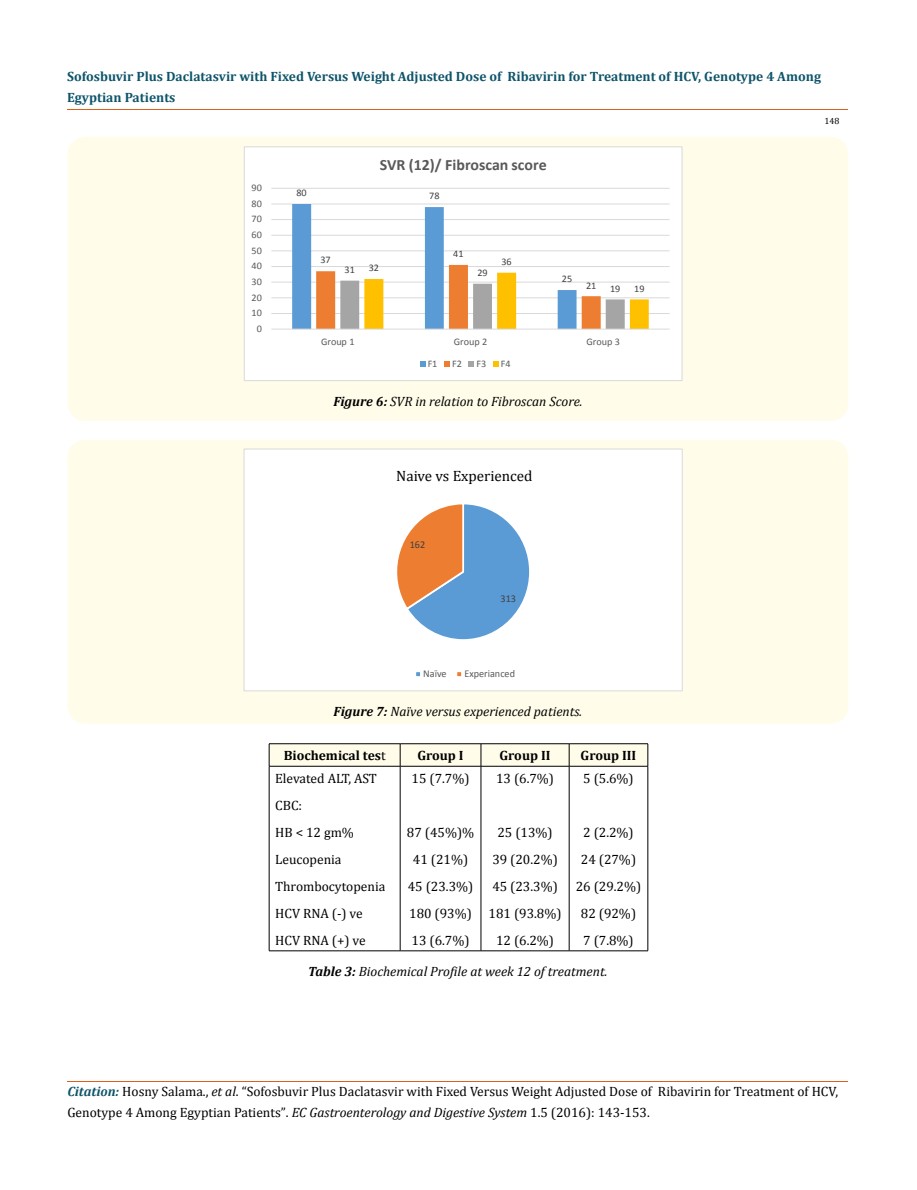
<style>
.page{position:relative;width:917px;height:1190px;background:#fff}
.page>*{position:absolute;margin:0;border:0;box-sizing:border-box;transform-origin:0 0}
.t1{font:700 15.75px "Calibri";color:#595959}
.t2{font:15px "Cambria";color:#000}
.t3{font:13.5px/27px "Cambria";color:#000;text-align:center}
.t4{font:italic 13.5px "Cambria";color:#000}
.t5{font:700 13.5px/21px "Cambria";color:#0e546a}
.t6{font:700 13.5px "Cambria";color:#000}
.t7{font:10.35px "Calibri";color:#595959}
.t8{font:10.35px "Calibri";color:#404040}
.t9{font:10.05px "Calibri";letter-spacing:-.005em;color:#595959}
.t10{font:10.05px "Calibri";color:#404040}
.t11{font:9px "Cambria";color:#000}
.s1{font-weight:700}
.s2{font-weight:400}
.s3{font-weight:700;font-style:italic;color:#0e546a}
.s4{font-style:italic}
.s5{font-size:13.35px}
</style>
<div class="page">
<svg style="left:269px;top:743px;width:379px;height:23px;background:#eeecd9"></svg>
<hr style="left:269px;top:766px;width:131px;height:1px;background:#000">
<hr style="left:269px;top:766px;width:1px;height:184px;background:#000">
<hr style="left:400px;top:766px;width:81px;height:1px;background:#000">
<hr style="left:400px;top:766px;width:1px;height:184px;background:#000">
<hr style="left:481px;top:766px;width:88px;height:1px;background:#000">
<hr style="left:480px;top:766px;width:1px;height:184px;background:#000">
<hr style="left:569px;top:766px;width:79px;height:1px;background:#000">
<hr style="left:569px;top:766px;width:1px;height:184px;background:#000">
<hr style="left:647px;top:766px;width:1px;height:184px;background:#000">
<hr style="left:269px;top:950px;width:131px;height:1px;background:#000">
<hr style="left:400px;top:950px;width:81px;height:1px;background:#000">
<hr style="left:481px;top:950px;width:88px;height:1px;background:#000">
<hr style="left:569px;top:950px;width:79px;height:1px;background:#000">
<hr style="left:68px;top:1081px;width:780px;height:1px;background:#e05d1a">
<div style="left:68px;top:137px;width:780px;height:284px;background:#fffde9;border-radius:18px"></div>
<div style="left:244px;top:147px;width:438px;height:233px;background:#fff"></div>
<hr style="left:271px;top:313px;width:398px;height:1px;background:#d9d9d9">
<hr style="left:271px;top:297px;width:398px;height:1px;background:#d9d9d9">
<hr style="left:271px;top:282px;width:398px;height:1px;background:#d9d9d9">
<hr style="left:271px;top:266px;width:398px;height:1px;background:#d9d9d9">
<hr style="left:271px;top:250px;width:398px;height:1px;background:#d9d9d9">
<hr style="left:271px;top:235px;width:398px;height:1px;background:#d9d9d9">
<hr style="left:271px;top:219px;width:398px;height:1px;background:#d9d9d9">
<hr style="left:271px;top:203px;width:398px;height:1px;background:#d9d9d9">
<hr style="left:271px;top:188px;width:398px;height:1px;background:#d9d9d9">
<svg style="left:292px;top:204px;width:356px;height:125px"></svg>
<hr style="left:271px;top:329px;width:398px;height:1px;background:#d9d9d9">
<svg style="left:420px;top:362px;width:5px;height:5px"></svg>
<svg style="left:444px;top:362px;width:5px;height:5px"></svg>
<svg style="left:468px;top:362px;width:6px;height:5px"></svg>
<svg style="left:493px;top:362px;width:5px;height:5px"></svg>
<div style="left:244px;top:146px;width:438px;height:235px;border:1px solid #d9d9d9"></div>
<div style="left:68px;top:440px;width:780px;height:283px;background:#fffde9;border-radius:18px"></div>
<div style="left:244px;top:449px;width:438px;height:242px;background:#fff"></div>
<svg style="left:397px;top:504px;width:133px;height:136px"></svg>
<div style="left:414px;top:670px;width:8px;height:8px;border:2px solid #fff"></div>
<div style="left:455px;top:670px;width:8px;height:8px;border:2px solid #fff"></div>
<div style="left:243px;top:448px;width:439px;height:243px;border:1px solid #d9d9d9"></div>
<p class="t5" style="left:67px;top:65px;width:755px">Sofosbuvir Plus Daclatasvir with Fixed Versus Weight Adjusted Dose of Ribavirin for Treatment of HCV, Genotype 4 Among<br>Egyptian Patients</p>
<p class="t9" style="left:251px;top:181px;width:12px">90</p>
<p class="t9" style="left:251px;top:197px;width:12px">80</p>
<p class="t9" style="left:251px;top:213px;width:12px">70</p>
<p class="t9" style="left:251px;top:228px;width:12px">60</p>
<p class="t9" style="left:251px;top:244px;width:12px">50</p>
<p class="t9" style="left:251px;top:260px;width:12px">40</p>
<p class="t9" style="left:251px;top:275px;width:12px">30</p>
<p class="t9" style="left:251px;top:291px;width:12px">20</p>
<p class="t9" style="left:251px;top:307px;width:12px">10</p>
<p class="t9" style="left:257px;top:322px;width:7px">0</p>
<p class="t1" style="left:379px;top:155px;width:168px">SVR (12)/ Fibroscan score</p>
<p class="t10" style="left:296px;top:186px;width:12px">80</p>
<p class="t10" style="left:429px;top:190px;width:12px">78</p>
<p class="t10" style="left:320px;top:254px;width:12px">37</p>
<p class="t10" style="left:453px;top:247px;width:12px">41</p>
<p class="t10" style="left:368px;top:261px;width:12px">32</p>
<p class="t10" style="left:344px;top:263px;width:12px">31</p>
<p class="t10" style="left:477px;top:266px;width:12px">29</p>
<p class="t10" style="left:501px;top:255px;width:12px">36</p>
<p class="t10" style="left:562px;top:272px;width:12px">25</p>
<p class="t10" style="left:586px;top:279px;width:12px">21</p>
<p class="t10" style="left:610px;top:282px;width:12px">19</p>
<p class="t10" style="left:634px;top:282px;width:12px">19</p>
<p class="t9" style="left:321px;top:335px;width:35px">Group 1</p>
<p class="t9" style="left:454px;top:335px;width:35px">Group 2</p>
<p class="t9" style="left:586px;top:335px;width:35px">Group 3</p>
<p class="t9" style="left:427px;top:358px;width:11px">F1</p>
<p class="t9" style="left:452px;top:358px;width:11px">F2</p>
<p class="t9" style="left:476px;top:358px;width:11px">F3</p>
<p class="t9" style="left:501px;top:358px;width:11px">F4</p>
<p class="t4" style="left:333px;top:391px;width:251px"><span class="s1">Figure 6:</span> SVR in relation to Fibroscan Score.</p>
<p class="t2" style="left:396px;top:467px;width:138px">Naive vs Experienced</p>
<p class="t8" style="left:409px;top:538px;width:17px">162</p>
<p class="t8" style="left:500px;top:592px;width:17px">313</p>
<p class="t7" style="left:423px;top:667px;width:25px">Naïve</p>
<p class="t7" style="left:464px;top:667px;width:52px">Experianced</p>
<p class="t4" style="left:333px;top:701px;width:250px"><span class="s1">Figure 7:</span> Naïve versus experienced patients.</p>
<p class="t6" style="left:284px;top:746px;width:103px">Biochemical tes<span class="s2">t</span></p>
<p class="t6" style="left:417px;top:746px;width:48px">Group I</p>
<p class="t6" style="left:499px;top:746px;width:52px">Group II</p>
<p class="t6" style="left:580px;top:746px;width:57px">Group III</p>
<p class="t3" style="left:275px;top:764px;width:112px;text-align:left">Elevated ALT, AST<br>CBC:<br>HB &lt; 12 gm%<br>Leucopenia<br>Thrombocytopenia<br>HCV RNA (-) ve<br>HCV RNA (+) ve</p>
<p class="t3" style="left:411px;top:764px;width:59px">15 (7.7%)</p>
<p class="t3" style="left:496px;top:764px;width:59px">13 (6.7%)</p>
<p class="t3" style="left:583px;top:764px;width:52px">5 (5.6%)</p>
<p class="t3" style="left:407px;top:818px;width:69px">87 (45%)%<br>41 (21%)<br>45 (23.3%)<br>180 (93%)<br>13 (6.7%)</p>
<p class="t3" style="left:575px;top:818px;width:67px">2 (2.2%)<br>24 (27%)<br>26 (29.2%)<br>82 (92%)<br>7 (7.8%)</p>
<p class="t4" style="left:308px;top:961px;width:301px"><span class="s1">Table 3:</span> Biochemical Profile at week 12 of treatment.</p>
<p class="t3" style="left:488px;top:818px;width:74px">25 (13%)<br>39 (20.2%)<br>45 (23.3%)<br>181 (93.8%)<br>12 (6.2%)</p>
<p class="t11" style="left:824px;top:116px;width:16px">148</p>
<p class="t3" style="left:67px;top:1081px;width:772px;line-height:21px;text-align:left"><span class="s3">Citation:</span> Hosny Salama., <span class="s4">et al</span>. “Sofosbuvir Plus Daclatasvir with Fixed Versus Weight Adjusted Dose of Ribavirin for Treatment of HCV,<br>Genotype 4 Among Egyptian Patients”<span class="s5">.</span> <span class="s4">EC Gastroenterology and Digestive System</span> <span class="s5">1</span>.5 (2016): 143-153.</p>
</div>
